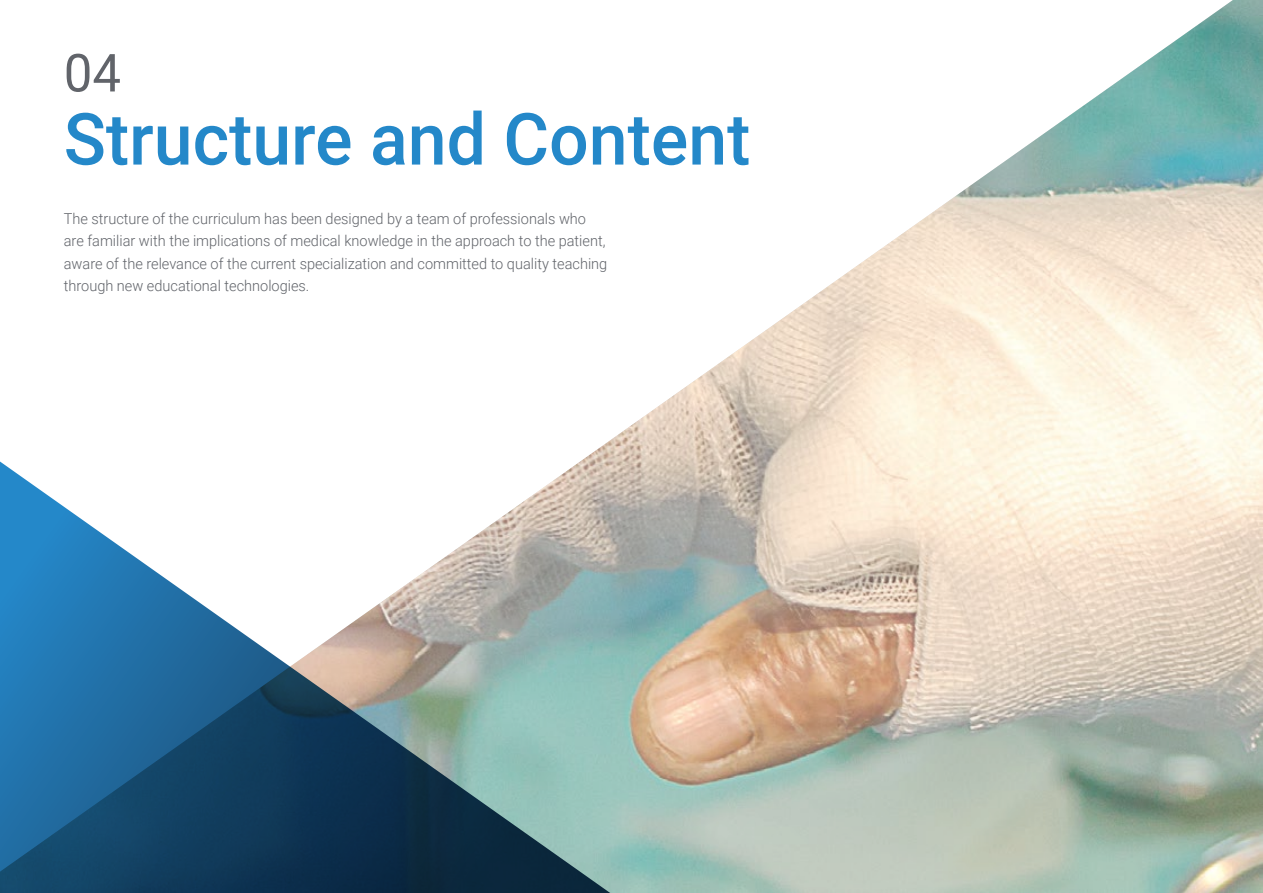
<style>
.page{position:relative;width:1263px;height:893px;background:#fff}
.page>*{position:absolute;margin:0;border:0;box-sizing:border-box;transform-origin:0 0}
.t1{font:500 72px "Roboto";color:#2488c9}
.t2{font:52.5px "Roboto";color:#61646a}
.t3{font:300 15px/22.5px "Roboto";color:#61646a}
</style>
<div class="page">
<img style="left:602px;top:0;width:661px;height:893px">
<svg style="left:0;top:446px;width:640px;height:447px"></svg>
<h2 class="t2" style="left:64px;top:36px;width:59px">04</h2>
<h1 class="t1" style="left:64px;top:89px;width:688px">Structure and Content</h1>
<p class="t3" style="left:64px;top:207px;width:545px">The structure of the curriculum has been designed by a team of professionals who are familiar with the implications of medical knowledge in the approach to the patient, aware of the relevance of the current specialization and committed to quality teaching through new educational technologies.</p>
</div>
